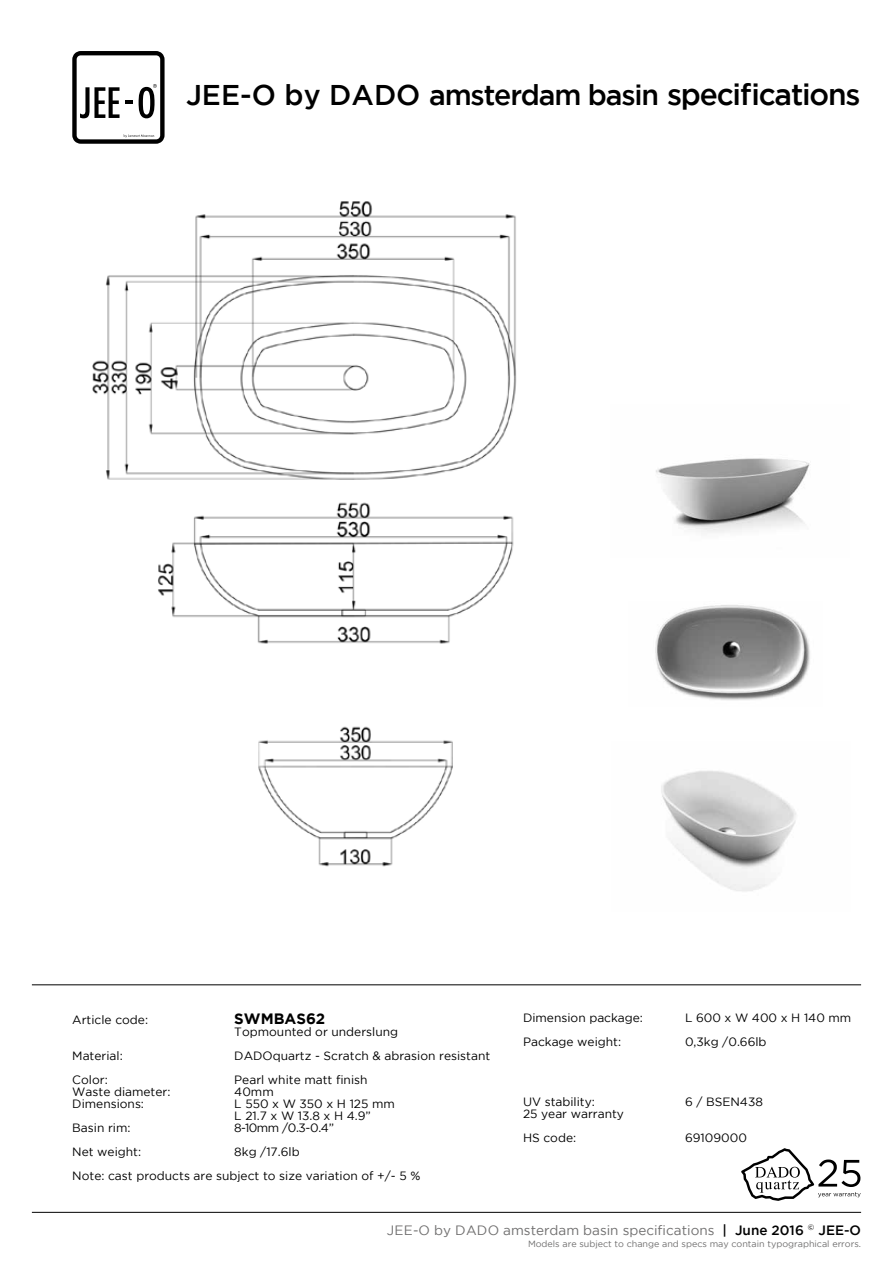
<style>
.page{position:relative;width:893px;height:1263px;background:#fff}
.page>*{position:absolute;margin:0;border:0;box-sizing:border-box;transform-origin:0 0}
.t1{font:500 28.5px "Gotham";letter-spacing:-.04em;color:#000}
.t2{font:700 15px "Gotham";color:#000}
.t3{font:13.5px "Gotham";color:#706f6f}
.t4{font:12px/24px "Gotham";color:#000}
.t5{font:9px "Gotham";color:#706f6f}
.s1{font-size:30px}
.s2{font-weight:500;color:#000}
</style>
<div class="page">
<hr style="left:32px;top:1212px;width:829px;height:1px;background:#000">
<img style="left:92px;top:201px;width:425px;height:443px">
<img style="left:656px;top:458px;width:154px;height:75px">
<img style="left:655px;top:605px;width:155px;height:95px">
<img style="left:661px;top:771px;width:135px;height:121px">
<svg style="left:72px;top:51px;width:93px;height:93px"></svg>
<hr style="left:32px;top:984px;width:829px;height:1px;background:#000">
<img style="left:258px;top:726px;width:195px;height:141px">
<svg style="left:741px;top:1148px;width:120px;height:53px"></svg>
<h1 class="t1" style="left:186px;top:79px;width:676px">JEE-O by DADO amsterdam basin <span class="s1">specifications</span></h1>
<p class="t4" style="left:72px;top:1008px;width:77px">Article code:</p>
<p class="t2" style="left:234px;top:1010px;width:93px">SWMBAS62</p>
<p class="t4" style="left:234px;top:1020px;width:165px">Topmounted or underslung</p>
<p class="t4" style="left:72px;top:1044px;width:52px">Material:</p>
<p class="t4" style="left:234px;top:1044px;width:257px">DADOquartz - Scratch &amp; abrasion resistant</p>
<p class="t4" style="left:72px;top:1068px;width:37px">Color:</p>
<p class="t4" style="left:234px;top:1068px;width:135px">Pearl white matt finish</p>
<p class="t4" style="left:72px;top:1080px;width:100px">Waste diameter:</p>
<p class="t4" style="left:234px;top:1080px;width:41px">40mm</p>
<p class="t4" style="left:72px;top:1092px;width:73px">Dimensions:</p>
<p class="t4" style="left:234px;top:1098px;width:162px;line-height:12px">L 550 x W 350 x H 125 mm<br>L 21.7 x W 13.8 x H 4.9”</p>
<p class="t4" style="left:72px;top:1116px;width:60px">Basin rim:</p>
<p class="t4" style="left:234px;top:1116px;width:101px">8-10mm /0.3-0.4”</p>
<p class="t4" style="left:72px;top:1140px;width:70px">Net weight:</p>
<p class="t4" style="left:72px;top:1140px;width:350px;text-indent:162px">8kg /17.6lb<br>Note: cast products are subject to size variation of +/- 5 %</p>
<p class="t4" style="left:523px;top:1006px;width:121px">Dimension package:</p>
<p class="t4" style="left:685px;top:1006px;width:168px">L 600 x W 400 x H 140 mm</p>
<p class="t4" style="left:523px;top:1030px;width:100px">Package weight:</p>
<p class="t4" style="left:685px;top:1030px;width:83px">0,3kg /0.66lb</p>
<p class="t4" style="left:523px;top:1090px;width:73px">UV stability:</p>
<p class="t4" style="left:685px;top:1090px;width:79px">6 / BSEN438</p>
<p class="t4" style="left:523px;top:1102px;width:103px">25 year warranty<br>HS code:</p>
<p class="t4" style="left:685px;top:1126px;width:63px">69109000</p>
<p class="t3" style="left:387px;top:1222px;width:476px">JEE-O by DADO amsterdam basin specifications <span class="s2">| June 2016</span> <sup>©</sup> <span class="s2">JEE-O</span></p>
<p class="t5" style="left:528px;top:1238px;width:335px">Models are subject to change and specs may contain typographical errors.</p>
</div>
